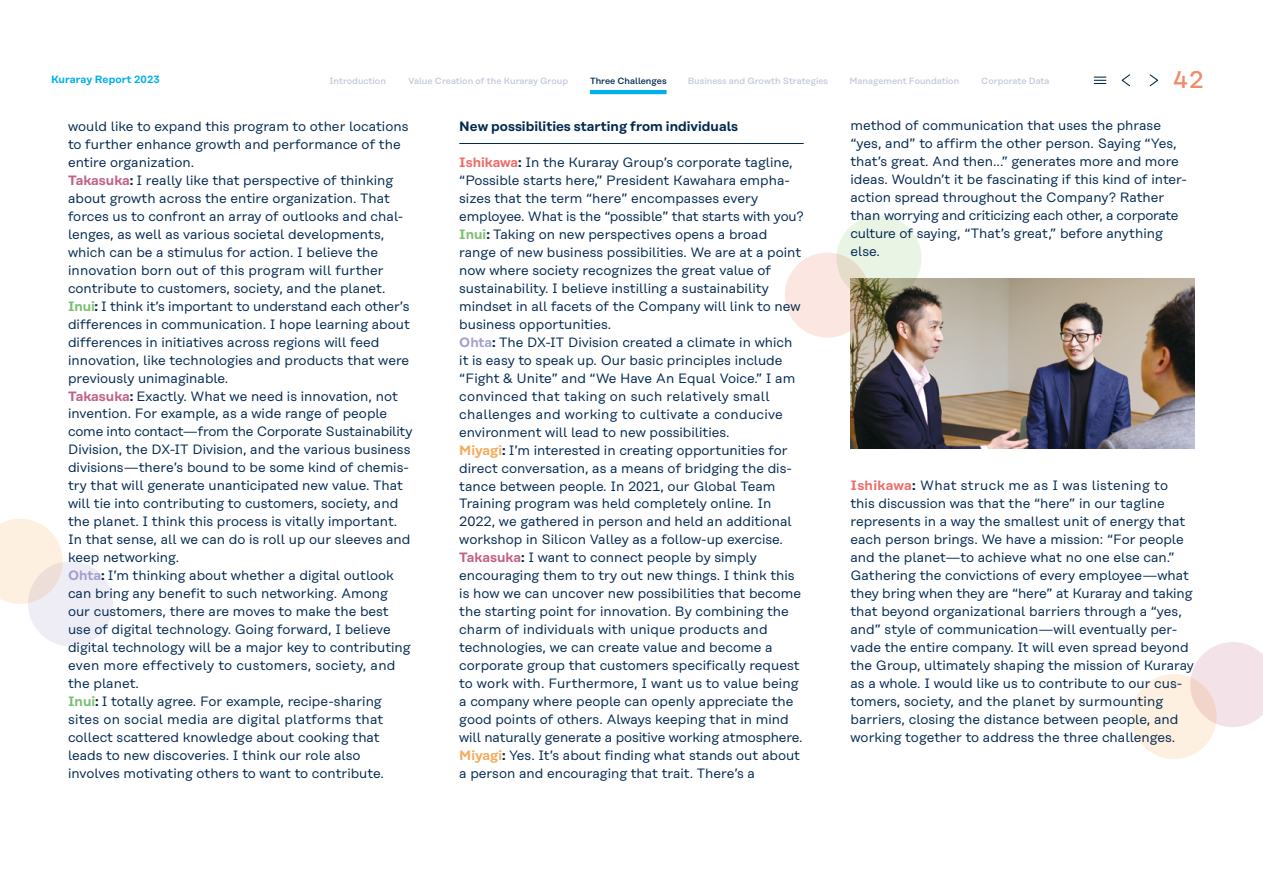
<style>
.page{position:relative;width:1263px;height:893px;background:#fff}
.page>*{position:absolute;margin:0;border:0;box-sizing:border-box;transform-origin:0 0}
.t1{font:500 24px "Rational Text";color:#f08b6c}
.t2{font:13.5px/18px "Rational Text";color:#002850}
.t3{font:600 13.5px "Rational Text";color:#002850}
.t4{font:600 10.5px "Rational Text";letter-spacing:.01em;color:#00afec}
.t5{font:500 9px "Rational Text";color:#c1c8d7}
.t6{font:500 9px "Rational Text";color:#002850}
.s1{font-weight:600;color:#c16286}
.s2{font-weight:600}
.s3{font-weight:600;color:#79c070}
.s4{font-weight:600;color:#a59fce}
.s5{font-weight:600;color:#ec6d6a}
.s6{font-weight:600;color:#f5aa5a}
</style>
<div class="page">
<img style="left:850px;top:278px;width:345px;height:170px">
<svg style="left:836px;top:216px;width:85px;height:85px;background:#d8e1ce"></svg>
<div style="left:28px;top:561px;width:85px;height:85px;background:#eeedf6;border-radius:50%"></div>
<svg style="left:785px;top:253px;width:85px;height:85px;background:#e9d5ca"></svg>
<svg style="left:0;top:519px;width:63px;height:85px"></svg>
<svg style="left:1190px;top:642px;width:73px;height:85px;background:#f4e5ea"></svg>
<div style="left:1131px;top:674px;width:85px;height:85px;background:#fef0e0;border-radius:50%"></div>
<hr style="left:459px;top:143px;width:345px;height:1px;background:#002850">
<svg style="left:1121px;top:74px;width:9px;height:13px"></svg>
<svg style="left:1149px;top:74px;width:9px;height:13px"></svg>
<svg style="left:1094px;top:77px;width:12px;height:7px"></svg>
<hr style="left:590px;top:90px;width:76px;height:4px;background:#00afec">
<p class="t4" style="left:51px;top:73px;width:110px">Kuraray Report 2023</p>
<p class="t5" style="left:330px;top:75px;width:58px">Introduction</p>
<p class="t5" style="left:408px;top:75px;width:161px">Value Creation of the Kuraray Group</p>
<p class="t6" style="left:590px;top:75px;width:78px">Three Challenges</p>
<p class="t5" style="left:688px;top:75px;width:142px">Business and Growth Strategies</p>
<p class="t5" style="left:849px;top:75px;width:111px">Management Foundation</p>
<p class="t5" style="left:981px;top:75px;width:70px">Corporate Data</p>
<h1 class="t1" style="left:1173px;top:66px;width:31px">42</h1>
<p class="t2" style="left:68px;top:117px;width:346px">would like to expand this program to other locations to further enhance growth and performance of the entire organization.<br><span class="s1">Takasuka</span><span class="s2">:</span> I really like that perspective of thinking about growth across the entire organization. That forces us to confront an array of outlooks and chal&shy;lenges, as well as various societal developments, which can be a stimulus for action. I believe the innovation born out of this program will further contribute to customers, society, and the planet.<br><span class="s3">Inui</span><span class="s2">:</span> I think it’s important to understand each other’s differences in communication. I hope learning about differences in initiatives across regions will feed innovation, like technologies and products that were previously unimaginable.<br><span class="s1">Takasuka</span><span class="s2">:</span> Exactly. What we need is innovation, not invention. For example, as a wide range of people come into contact—from the Corporate Sustainability Division, the DX-IT Division, and the various business divisions—there’s bound to be some kind of chemis&shy;try that will generate unanticipated new value. That will tie into contributing to customers, society, and the planet. I think this process is vitally important.<br>In that sense, all we can do is roll up our sleeves and keep networking.<br><span class="s4">Ohta</span><span class="s2">:</span> I’m thinking about whether a digital outlook can bring any benefit to such networking. Among our customers, there are moves to make the best use of digital technology. Going forward, I believe digital technology will be a major key to contributing even more effectively to customers, society, and the planet.<br><span class="s3">Inui</span><span class="s2">:</span> I totally agree. For example, recipe-sharing sites on social media are digital platforms that collect scattered knowledge about cooking that leads to new discoveries. I think our role also involves motivating others to want to contribute.</p>
<p class="t3" style="left:459px;top:118px;width:280px">New possibilities starting from individuals</p>
<p class="t2" style="left:459px;top:153px;width:346px"><span class="s5">Ishikawa</span><span class="s2">:</span> In the Kuraray Group’s corporate tagline, “Possible starts here,” President Kawahara empha&shy;sizes that the term “here” encompasses every employee. What is the “possible” that starts with you?<br><span class="s3">Inui</span><span class="s2">:</span> Taking on new perspectives opens a broad range of new business possibilities. We are at a point now where society recognizes the great value of sustainability. I believe instilling a sustainability mindset in all facets of the Company will link to new business opportunities.<br><span class="s4">Ohta</span><span class="s2">:</span> The DX-IT Division created a climate in which it is easy to speak up. Our basic principles include “Fight &amp; Unite” and “We Have An Equal Voice.” I am convinced that taking on such relatively small challenges and working to cultivate a conducive environment will lead to new possibilities.<br><span class="s6">Miyagi</span><span class="s2">:</span> I’m interested in creating opportunities for direct conversation, as a means of bridging the dis&shy;tance between people. In 2021, our Global Team Training program was held completely online. In 2022, we gathered in person and held an additional workshop in Silicon Valley as a follow-up exercise.<br><span class="s1">Takasuka</span><span class="s2">:</span> I want to connect people by simply encouraging them to try out new things. I think this is how we can uncover new possibilities that become the starting point for innovation. By combining the charm of individuals with unique products and technologies, we can create value and become a corporate group that customers specifically request to work with. Furthermore, I want us to value being a company where people can openly appreciate the good points of others. Always keeping that in mind will naturally generate a positive working atmosphere.<br><span class="s6">Miyagi</span><span class="s2">:</span> Yes. It’s about finding what stands out about a person and encouraging that trait. There’s a</p>
<p class="t2" style="left:850px;top:117px;width:338px">method of communication that uses the phrase “yes, and” to affirm the other person. Saying “Yes, that’s great. And then...” generates more and more ideas. Wouldn’t it be fascinating if this kind of inter&shy;action spread throughout the Company? Rather than worrying and criticizing each other, a corporate culture of saying, “That’s great,” before anything else.</p>
<p class="t2" style="left:850px;top:477px;width:345px"><span class="s5">Ishikawa</span><span class="s2">:</span> What struck me as I was listening to this discussion was that the “here” in our tagline represents in a way the smallest unit of energy that each person brings. We have a mission: “For people and the planet—to achieve what no one else can.” Gathering the convictions of every employee—what they bring when they are “here” at Kuraray and taking that beyond organizational barriers through a “yes, and” style of communication—will eventually per&shy;vade the entire company. It will even spread beyond the Group, ultimately shaping the mission of Kuraray as a whole. I would like us to contribute to our cus&shy;tomers, society, and the planet by surmounting barriers, closing the distance between people, and working together to address the three challenges.</p>
</div>
